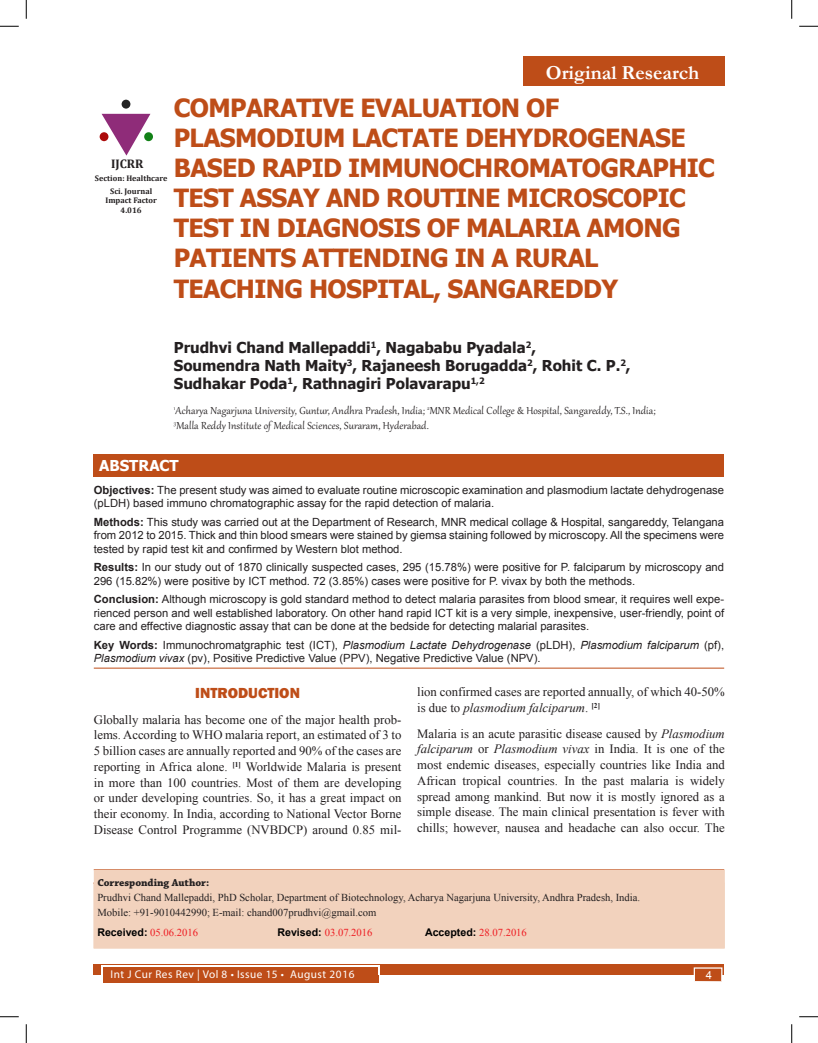
<style>
.page{position:relative;width:818px;height:1043px;background:#fff}
.page>*{position:absolute;margin:0;border:0;box-sizing:border-box;transform-origin:0 0}
.Article_title{font:700 25px/30px "Tahoma";letter-spacing:-.025em;color:#be4d18}
.Articles{font:700 20px "Garamond";color:#fff}
.Author_name{font:700 15px/18px "Tahoma";color:#231f20}
.Head_1{font:800 15px "Franklin Gothic";color:#be4d18}
.t1{font:700 15px "Tahoma";color:#fff}
.Text{font:12.75px/15.8px "Times New Roman";color:#231f20;text-align:justify}
.Author_affiliation{font:12.5px/15px "Gabriola";letter-spacing:.01em;color:#231f20}
.t2{font:700 12.5px "Cambria";color:#231f20}
.Abstract_text{font:11.25px/13.5px "Arial";color:#231f20}
.t3{font:11.25px "Myriad Pro";letter-spacing:.04em;color:#fff}
.t4{font:11.25px "Arial";color:#fff}
.Corresponding_text{font:10.62px "Times New Roman";color:#231f20}
.Corresponding_text-2{font:10.62px "Times New Roman";color:#ee1d23}
.Corresponding_head{font:700 10.62px "Chaparral Pro";color:#231f20}
.t5{font:700 8.12px/9.8px "Cambria";color:#231f20;text-align:center}
.s1{font-weight:700}
.s2{font-style:italic}
.s3{font-family:"Arial";font-weight:700;color:#000}
</style>
<div class="page">
<hr style="left:93px;top:882px;width:630px;height:1px;background:#be4d18">
<div style="left:93px;top:964px;width:630px;height:10px;background:#be4d18"></div>
<div style="left:103px;top:966px;width:275px;height:16px;background:#be4d18"></div>
<hr style="left:102px;top:965px;width:276px;height:2px;background:#fff">
<div style="left:693px;top:967px;width:29px;height:14px;background:#be4d18;border:1px solid #fff"></div>
<div style="left:523px;top:56px;width:201px;height:30px;background:#be4d18"></div>
<hr style="left:94px;top:668px;width:630px;height:1px;background:#be4d18">
<div style="left:94px;top:454px;width:630px;height:22px;background:#be4d18"></div>
<div style="left:94px;top:869px;width:630px;height:79px;background:#f2d2bd;border:1px solid #f2d2bd"></div>
<svg style="left:102px;top:114px;width:48px;height:42px"></svg>
<div style="left:144px;top:132px;width:9px;height:9px;background:#128117;border-radius:50%"></div>
<div style="left:122px;top:100px;width:8px;height:9px;background:#232323;border-radius:50%"></div>
<div style="left:100px;top:132px;width:8px;height:9px;background:#ac0b0b;border-radius:50%"></div>
<svg style="left:0;top:25px;width:19px;height:2px"></svg>
<svg style="left:799px;top:25px;width:19px;height:2px"></svg>
<svg style="left:0;top:1016px;width:19px;height:1px"></svg>
<svg style="left:799px;top:1016px;width:19px;height:1px"></svg>
<svg style="left:25px;top:0;width:2px;height:19px"></svg>
<svg style="left:25px;top:1024px;width:2px;height:18px"></svg>
<svg style="left:791px;top:0;width:1px;height:19px"></svg>
<svg style="left:791px;top:1024px;width:1px;height:18px"></svg>
<p class="Articles" style="left:546px;top:59px;width:155px">Original Research</p>
<p class="Article_title" style="left:174px;top:92px;width:542px">COMPARATIVE EVALUATION OF<br>PLASMODIUM LACTATE DEHYDROGENASE<br>BASED RAPID IMMUNOCHROMATOGRAPHIC<br>TEST ASSAY AND ROUTINE MICROSCOPIC<br>TEST IN DIAGNOSIS OF MALARIA AMONG<br>PATIENTS ATTENDING IN A RURAL<br>TEACHING HOSPITAL, SANGAREDDY</p>
<p class="Author_name" style="left:174px;top:337px;width:458px">Prudhvi Chand Mallepaddi<sup>1</sup>, Nagababu Pyadala<sup>2</sup>,<br>Soumendra Nath Maity<sup>3</sup>, Rajaneesh Borugadda<sup>2</sup>, Rohit C. P.<sup>2</sup>,<br>Sudhakar Poda<sup>1</sup>, Rathnagiri Polavarapu<sup>1,2</sup></p>
<p class="Author_affiliation" style="left:174px;top:402px;width:483px"><sup>1</sup>Acharya Nagarjuna University, Guntur, Andhra Pradesh, India; <sup>2</sup>MNR Medical College &amp; Hospital, Sangareddy, T.S., India;<br><sup>3</sup>Malla Reddy Institute of Medical Sciences, Suraram, Hyderabad.</p>
<p class="t1" style="left:99px;top:455px;width:81px">ABSTRACT</p>
<p class="Abstract_text" style="left:94px;top:483px;width:631px"><span class="s1">Objectives:</span> The present study was aimed to evaluate routine microscopic examination and plasmodium lactate dehydrogenase (pLDH) based immuno chromatographic assay for the rapid detection of malaria.</p>
<p class="Abstract_text" style="left:94px;top:515px;width:631px;text-align:justify"><span class="s1">Methods:</span> This study was carried out at the Department of Research, MNR medical collage &amp; Hospital, sangareddy, Telangana from 2012 to 2015. Thick and thin blood smears were stained by giemsa staining followed by microscopy. All the specimens were tested by rapid test kit and confirmed by Western blot method.</p>
<p class="Abstract_text" style="left:94px;top:561px;width:631px"><span class="s1">Results:</span> In our study out of 1870 clinically suspected cases, 295 (15.78%) were positive for P. falciparum by microscopy and<br>296 (15.82%) were positive by ICT method. 72 (3.85%) cases were positive for P. vivax by both the methods.</p>
<p class="Abstract_text" style="left:94px;top:593px;width:631px;text-align:justify"><span class="s1">Conclusion:</span> Although microscopy is gold standard method to detect malaria parasites from blood smear, it requires well expe&shy;rienced person and well established laboratory. On other hand rapid ICT kit is a very simple, inexpensive, user-friendly, point of care and effective diagnostic assay that can be done at the bedside for detecting malarial parasites.</p>
<p class="Abstract_text" style="left:94px;top:638px;width:632px"><span class="s1">Key Words:</span> Immunochromatgraphic test (ICT), <span class="s2">Plasmodium Lactate Dehydrogenase</span> (pLDH), <span class="s2">Plasmodium falciparum</span> (pf),<br><span class="s2">Plasmodium vivax</span> (pv), Positive Predictive Value (PPV), Negative Predictive Value (NPV).</p>
<p class="t2" style="left:111px;top:155px;width:34px">IJCRR</p>
<p class="t5" style="left:95px;top:173px;width:74px">Section: Healthcare</p>
<p class="t5" style="left:105px;top:186px;width:53px">Sci. Journal<br>Impact Factor<br>4.016</p>
<p class="Head_1" style="left:195px;top:683px;width:106px">INTRODUCTION</p>
<p class="Text" style="left:94px;top:711px;width:309px">Globally malaria has become one of the major health prob&shy;lems. According to WHO malaria report, an estimated of 3 to 5 billion cases are annually reported and 90% of the cases are reporting in Africa alone. <sup>[1]</sup> Worldwide Malaria is present in more than 100 countries. Most of them are developing or under developing countries. So, it has a great impact on their economy. In India, according to National Vector Borne Disease Control Programme (NVBDCP) around 0.85 mil-</p>
<p class="Text" style="left:417px;top:684px;width:309px">lion confirmed cases are reported annually, of which 40-50% is due to <span class="s2">plasmodium falciparum</span>. <sup>[2]</sup></p>
<p class="Text" style="left:417px;top:725px;width:309px">Malaria is an acute parasitic disease caused by <span class="s2">Plasmodium falciparum</span> or <span class="s2">Plasmodium vivax</span> in India. It is one of the most endemic diseases, especially countries like India and African tropical countries. In the past malaria is widely spread among mankind. But now it is mostly ignored as a simple disease. The main clinical presentation is fever with chills; however, nausea and headache can also occur. The</p>
<p class="Corresponding_head" style="left:97px;top:875px;width:113px">Corresponding Author:</p>
<p class="Corresponding_text" style="left:97px;top:890px;width:544px">Prudhvi Chand Mallepaddi, PhD Scholar, Department of Biotechnology, Acharya Nagarjuna University, Andhra Pradesh, India.</p>
<p class="Corresponding_text" style="left:97px;top:905px;width:281px">Mobile: +91-9010442990; E-mail: chand007prudhvi@gmail.com</p>
<p class="Corresponding_text-2" style="left:97px;top:925px;width:102px"><span class="s3">Received:</span> 05.06.2016</p>
<p class="Corresponding_text-2" style="left:277px;top:925px;width:97px"><span class="s3">Revised:</span> 03.07.2016</p>
<p class="Corresponding_text-2" style="left:425px;top:925px;width:103px"><span class="s3">Accepted:</span> 28.07.2016</p>
<p class="t3" style="left:111px;top:967px;width:245px">Int J Cur Res Rev | Vol 8 • Issue 15 • August 2016</p>
<p class="t4" style="left:706px;top:968px;width:8px">4</p>
</div>
